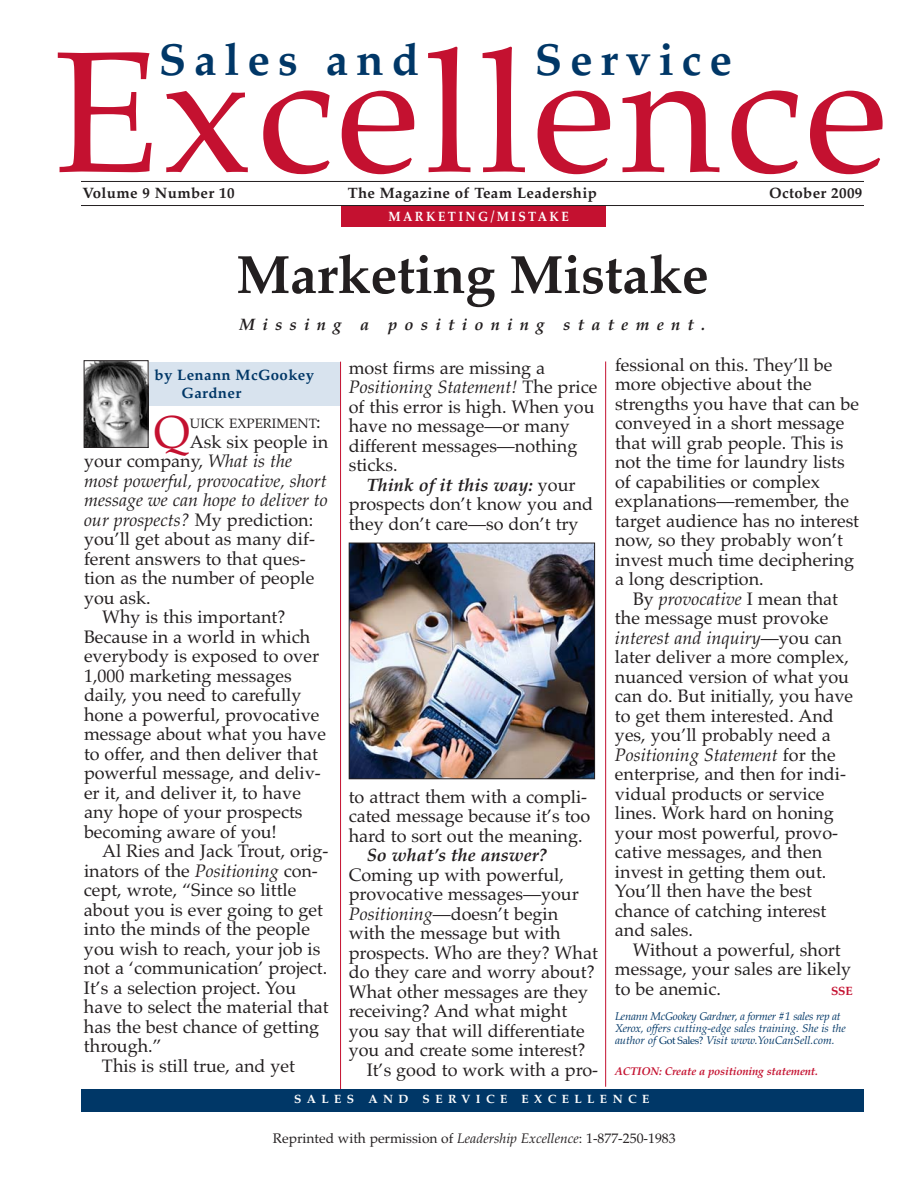
<style>
.page{position:relative;width:918px;height:1188px;background:#fff}
.page>*{position:absolute;margin:0;border:0;box-sizing:border-box;transform-origin:0 0}
.t1{font:172.5px "Palatino";letter-spacing:.025em;color:#c41130}
.t2{font:700 54px "Palatino";letter-spacing:-.005em;color:#231f20}
.t3{font:46.05px "Palatino";color:#c41130}
.t4{font:700 45px "Palatino";letter-spacing:.175em;color:#003767}
.t5{font:18px/19.5px "Palatino";color:#231f20}
.t6{font:italic 18px "Palatino";color:#231f20}
.t7{font:italic 700 18px "Palatino";color:#231f20}
.t8{font:italic 700 16.5px "Palatino";letter-spacing:.435em;color:#231f20}
.t9{font:700 15px "Palatino";letter-spacing:.025em;color:#231f20}
.t10{font:700 15px/18px "Palatino";letter-spacing:.025em;color:#003767}
.t11{font:13.8px "Palatino";color:#231f20}
.t12{font:700 13.5px "Palatino";letter-spacing:.2em;color:#fff;scale:.9 1}
.t13{font:13.5px "Palatino";color:#231f20}
.t14{font:700 12px "Palatino";letter-spacing:.45em;color:#fff}
.t15{font:700 12px "Palatino";color:#c41130}
.t16{font:italic 11.25px/12px "Palatino";color:#003767}
.t17{font:italic 700 11.25px "Palatino";letter-spacing:-.015em;color:#c41130}
.s1{font-style:italic}
.s2{font-weight:700;font-style:italic}
.s3{font-size:18px}
.s4{font-style:normal}
.s5{font-style:normal;font-size:10.5px}
</style>
<div class="page">
<div style="left:341px;top:206px;width:265px;height:21px;background:#c41130"></div>
<div style="left:89px;top:362px;width:251px;height:44px;background:#d8e3ee"></div>
<hr style="left:340px;top:362px;width:1px;height:731px;background:#c41130">
<hr style="left:81px;top:181px;width:783px;height:1px;background:#231f20">
<hr style="left:81px;top:205px;width:783px;height:1px;background:#231f20">
<hr style="left:605px;top:362px;width:1px;height:725px;background:#c41130">
<img style="left:86px;top:362px;width:60px;height:84px">
<div style="left:84px;top:360px;width:64px;height:88px;border:1px solid #231f20"></div>
<img style="left:351px;top:545px;width:242px;height:232px">
<div style="left:349px;top:543px;width:246px;height:236px;border:1px solid #231f20"></div>
<div style="left:81px;top:1089px;width:783px;height:23px;background:#003767"></div>
<h3 class="t4" style="left:159px;top:32px;width:262px">Sales and</h3>
<h3 class="t4" style="left:535px;top:32px;width:199px">Service</h3>
<h1 class="t1" style="left:54px;top:0;width:836px">Excellence</h1>
<p class="t9" style="left:83px;top:184px;width:154px">Volume 9 Number 10</p>
<p class="t9" style="left:348px;top:184px;width:251px">The Magazine of Team Leadership</p>
<p class="t9" style="left:769px;top:184px;width:95px">October 2009</p>
<p class="t12" style="left:389px;top:208px;width:202px">MARKETING/MISTAKE</p>
<h2 class="t2" style="left:236px;top:241px;width:474px">Marketing Mistake</h2>
<p class="t8" style="left:240px;top:314px;width:467px">Missing a positioning statement.</p>
<p class="t5" style="left:615px;top:357px;width:246px">fessional on this. They’ll be more objective about the strengths you have that can be conveyed in a short message that will grab people. This is not the time for laundry lists of capabilities or complex explanations—remember, the target audience has no interest now, so they probably won’t invest much time deciphering a long description.</p>
<p class="t5" style="left:615px;top:591px;width:240px;text-indent:18px">By <span class="s1">provocative</span> I mean that the message must provoke <span class="s1">interest and inquiry</span>—you can later deliver a more complex, nuanced version of what you can do. But initially, you have to get them interested. And yes, you’ll probably need a<br><span class="s1">Positioning Statement</span> for the enterprise, and then for indi&shy;vidual products or service lines. Work hard on honing your most powerful, provo&shy;cative messages, and then invest in getting them out.<br>You’ll then have the best chance of catching interest and sales.</p>
<p class="t5" style="left:615px;top:942px;width:238px;text-indent:18px">Without a powerful, short message, your sales are likely to be anemic.</p>
<p class="t5" style="left:349px;top:360px;width:250px">most firms are missing a<br><span class="s1">Positioning Statement!</span> The price of this error is high. When you have no message—or many different messages—nothing sticks.</p>
<p class="t5" style="left:349px;top:477px;width:246px;text-indent:18px"><span class="s2">Think of it this way:</span> your prospects don’t know you and they don’t care—so don’t try</p>
<p class="t10" style="left:182px;top:367px;width:134px;text-indent:-27px">by Lenann McGookey<br>Gardner</p>
<h3 class="t3" style="left:154px;top:402px;width:38px">Q</h3>
<p class="t13" style="left:190px;top:415px;width:132px">UICK EXPERIMENT<span class="s3">:</span></p>
<p class="t5" style="left:190px;top:433px;width:140px">Ask six people in</p>
<p class="t5" style="left:84px;top:453px;width:210px">your company, <span class="s1">What is the</span></p>
<p class="t6" style="left:84px;top:470px;width:244px">most powerful, provocative, short</p>
<p class="t6" style="left:84px;top:489px;width:245px">message we can hope to deliver to</p>
<p class="t6" style="left:84px;top:509px;width:231px">our prospects? <span class="s4">My prediction:</span></p>
<p class="t5" style="left:84px;top:531px;width:233px">you’ll get about as many dif-</p>
<p class="t5" style="left:84px;top:550px;width:223px">ferent answers to that ques-</p>
<p class="t5" style="left:84px;top:570px;width:232px">tion as the number of people</p>
<p class="t5" style="left:84px;top:589px;width:68px">you ask.</p>
<p class="t5" style="left:102px;top:609px;width:185px">Why is this important?</p>
<p class="t5" style="left:84px;top:628px;width:228px">Because in a world in which</p>
<p class="t5" style="left:84px;top:648px;width:237px">everybody is exposed to over</p>
<p class="t5" style="left:84px;top:667px;width:209px">1,000 marketing messages</p>
<p class="t5" style="left:84px;top:687px;width:219px">daily, you need to carefully</p>
<p class="t5" style="left:84px;top:706px;width:237px">hone a powerful, provocative</p>
<p class="t5" style="left:84px;top:726px;width:243px">message about what you have</p>
<p class="t5" style="left:84px;top:745px;width:235px">to offer, and then deliver that</p>
<p class="t5" style="left:84px;top:765px;width:238px">powerful message, and deliv-</p>
<p class="t5" style="left:84px;top:784px;width:219px">er it, and deliver it, to have</p>
<p class="t5" style="left:84px;top:804px;width:220px">any hope of your prospects</p>
<p class="t5" style="left:84px;top:823px;width:194px">becoming aware of you!</p>
<p class="t5" style="left:102px;top:843px;width:228px">Al Ries and Jack Trout, orig-</p>
<p class="t5" style="left:84px;top:862px;width:235px">inators of the <span class="s1">Positioning</span> con-</p>
<p class="t5" style="left:84px;top:882px;width:214px">cept, wrote, “Since so little</p>
<p class="t5" style="left:84px;top:901px;width:240px">about you is ever going to get</p>
<p class="t5" style="left:84px;top:921px;width:228px">into the minds of the people</p>
<p class="t5" style="left:84px;top:940px;width:238px">you wish to reach, your job is</p>
<p class="t5" style="left:84px;top:960px;width:245px">not a ‘communication’ project.</p>
<p class="t5" style="left:84px;top:979px;width:214px">It’s a selection project. You</p>
<p class="t5" style="left:84px;top:999px;width:246px">have to select the material that</p>
<p class="t5" style="left:84px;top:1018px;width:237px">has the best chance of getting</p>
<p class="t5" style="left:84px;top:1038px;width:79px">through.”</p>
<p class="t5" style="left:102px;top:1057px;width:194px">This is still true, and yet</p>
<p class="t5" style="left:349px;top:789px;width:243px">to attract them with a compli&shy;cated message because it’s too hard to sort out the meaning.</p>
<p class="t7" style="left:367px;top:844px;width:182px">So what’s the answer?</p>
<p class="t5" style="left:349px;top:867px;width:217px">Coming up with powerful,</p>
<p class="t5" style="left:349px;top:886px;width:232px">provocative messages—your</p>
<p class="t5" style="left:349px;top:906px;width:211px"><span class="s1">Positioning</span>—doesn’t begin</p>
<p class="t5" style="left:349px;top:925px;width:213px">with the message but with</p>
<p class="t5" style="left:349px;top:945px;width:251px">prospects. Who are they? What</p>
<p class="t5" style="left:349px;top:964px;width:247px">do they care and worry about?</p>
<p class="t5" style="left:349px;top:984px;width:241px">What other messages are they</p>
<p class="t5" style="left:349px;top:1003px;width:220px">receiving? And what might</p>
<p class="t5" style="left:349px;top:1023px;width:237px">you say that will differentiate</p>
<p class="t5" style="left:349px;top:1042px;width:238px">you and create some interest?</p>
<p class="t5" style="left:367px;top:1062px;width:233px">It’s good to work with a pro-</p>
<p class="t15" style="left:831px;top:983px;width:23px">SSE</p>
<p class="t16" style="left:615px;top:1012px;width:232px">Lenann McGookey Gardner, a former #1 sales rep at<br>Xerox, offers cutting-edge sales training. She is the author of <span class="s5">Got Sales?</span> Visit www.YouCanSell.com.</p>
<p class="t17" style="left:615px;top:1064px;width:204px">ACTION: Create a positioning statement.</p>
<p class="t14" style="left:294px;top:1092px;width:357px">SALES AND SERVICE EXCELLENCE</p>
<p class="t11" style="left:273px;top:1130px;width:404px">Reprinted with permission of <span class="s1">Leadership Excellence</span>: 1-877-250-1983</p>
</div>
